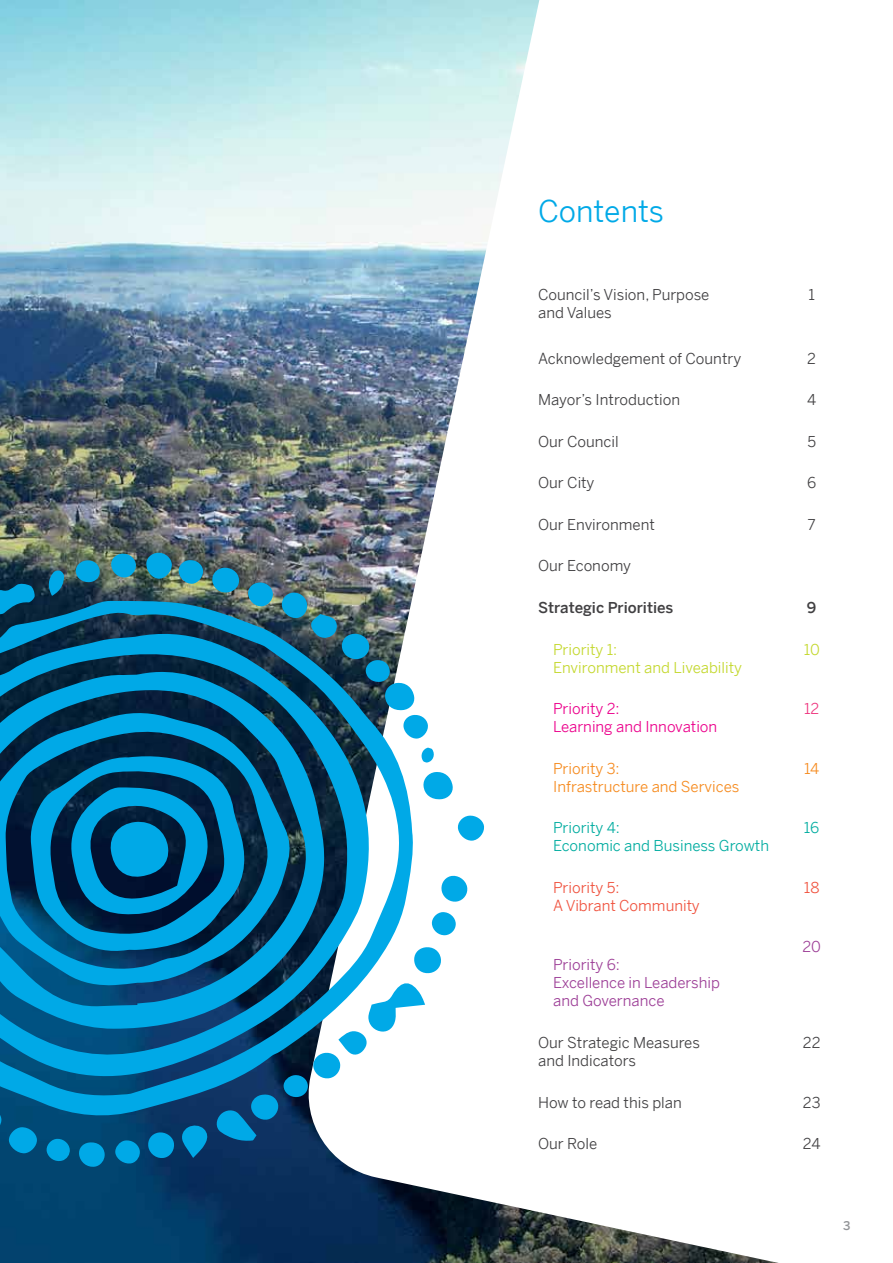
<style>
.page{position:relative;width:893px;height:1263px;background:#fff}
.page>*{position:absolute;margin:0;border:0;box-sizing:border-box;transform-origin:0 0}
.t1{font:30px "Benton Sans";color:#00a9e7}
.t2{font:15px/18px "Benton Sans";color:#414042}
.t3{font:15px/18px "Benton Sans";color:#9d3f97}
.t4{font:15px/18px "Benton Sans";color:#c4d82e}
.t5{font:15px/18px "Benton Sans";color:#f68b1f}
.t6{font:15px/18px "Benton Sans";color:#00aca0}
.t7{font:15px/18px "Benton Sans";color:#ec008c}
.t8{font:15px/18px "Benton Sans";color:#f0533f}
.t9{font:500 15px "Benton Sans";color:#414042}
.t10{font:15px "Benton Sans";color:#ee3780}
.t11{font:500 12px "Benton Sans";color:#939598}
</style>
<div class="page">
<img style="left:0;top:0;width:301px;height:1263px">
<img style="left:301px;top:0;width:478px;height:1263px">
<img style="left:0;top:600px;width:414px;height:519px">
<svg style="left:0;top:583px;width:35px;height:33px"></svg>
<div style="left:9px;top:1127px;width:28px;height:27px;background:#00a9e7;border-radius:13px"></div>
<svg style="left:211px;top:567px;width:29px;height:26px"></svg>
<svg style="left:146px;top:552px;width:26px;height:27px"></svg>
<svg style="left:248px;top:582px;width:25px;height:25px"></svg>
<svg style="left:281px;top:592px;width:57px;height:35px;background:#3d8495"></svg>
<svg style="left:178px;top:559px;width:26px;height:25px"></svg>
<svg style="left:0;top:1109px;width:2px;height:23px"></svg>
<svg style="left:47px;top:570px;width:17px;height:26px"></svg>
<svg style="left:0;top:627px;width:377px;height:455px;background:#0c678e"></svg>
<svg style="left:0;top:667px;width:331px;height:362px;background:#04618a"></svg>
<svg style="left:0;top:711px;width:291px;height:275px;background:#02608d"></svg>
<svg style="left:365px;top:659px;width:64px;height:80px"></svg>
<svg style="left:30px;top:748px;width:455px;height:420px"></svg>
<svg style="left:111px;top:553px;width:25px;height:25px"></svg>
<svg style="left:75px;top:559px;width:25px;height:24px"></svg>
<svg style="left:538px;top:273px;width:241px;height:891px"></svg>
<h1 class="t1" style="left:538px;top:193px;width:127px">Contents</h1>
<p class="t2" style="left:538px;top:285px;width:173px">Council’s Vision, Purpose and Values</p>
<p class="t2" style="left:808px;top:285px;width:8px">1</p>
<p class="t2" style="left:538px;top:349px;width:205px">Acknowledgement of Country</p>
<p class="t2" style="left:807px;top:349px;width:10px">2</p>
<p class="t2" style="left:538px;top:391px;width:144px">Mayor’s Introduction</p>
<p class="t2" style="left:807px;top:391px;width:11px">4</p>
<p class="t2" style="left:538px;top:432px;width:82px">Our Council</p>
<p class="t2" style="left:807px;top:432px;width:10px">5</p>
<p class="t2" style="left:538px;top:474px;width:58px">Our City</p>
<p class="t2" style="left:807px;top:474px;width:11px">6</p>
<p class="t2" style="left:538px;top:515px;width:118px">Our Environment</p>
<p class="t2" style="left:808px;top:515px;width:10px">7</p>
<p class="t2" style="left:538px;top:557px;width:94px">Our Economy</p>
<p class="t9" style="left:538px;top:598px;width:137px">Strategic Priorities</p>
<p class="t9" style="left:807px;top:598px;width:11px">9</p>
<p class="t4" style="left:553px;top:640px;width:190px">Priority 1:<br>Environment and Liveability</p>
<p class="t4" style="left:804px;top:640px;width:18px">10</p>
<p class="t7" style="left:553px;top:700px;width:166px">Priority 2:<br>Learning and Innovation</p>
<p class="t10" style="left:804px;top:700px;width:17px">12</p>
<p class="t5" style="left:553px;top:759px;width:188px">Priority 3:<br>Infrastructure and Services</p>
<p class="t5" style="left:804px;top:759px;width:16px">14</p>
<p class="t6" style="left:553px;top:819px;width:217px">Priority 4:<br>Economic and Business Growth</p>
<p class="t6" style="left:804px;top:819px;width:17px">16</p>
<p class="t8" style="left:553px;top:878px;width:148px">Priority 5:<br>A Vibrant Community</p>
<p class="t8" style="left:804px;top:878px;width:17px">18</p>
<p class="t3" style="left:553px;top:956px;width:168px">Priority 6:<br>Excellence in Leadership and Governance</p>
<p class="t3" style="left:802px;top:938px;width:20px">20</p>
<p class="t2" style="left:538px;top:1033px;width:163px">Our Strategic Measures and Indicators</p>
<p class="t2" style="left:803px;top:1033px;width:19px">22</p>
<p class="t2" style="left:538px;top:1093px;width:145px">How to read this plan</p>
<p class="t2" style="left:803px;top:1093px;width:19px">23</p>
<p class="t2" style="left:538px;top:1135px;width:61px">Our Role</p>
<p class="t2" style="left:803px;top:1135px;width:19px">24</p>
<p class="t11" style="left:843px;top:1218px;width:9px">3</p>
</div>
